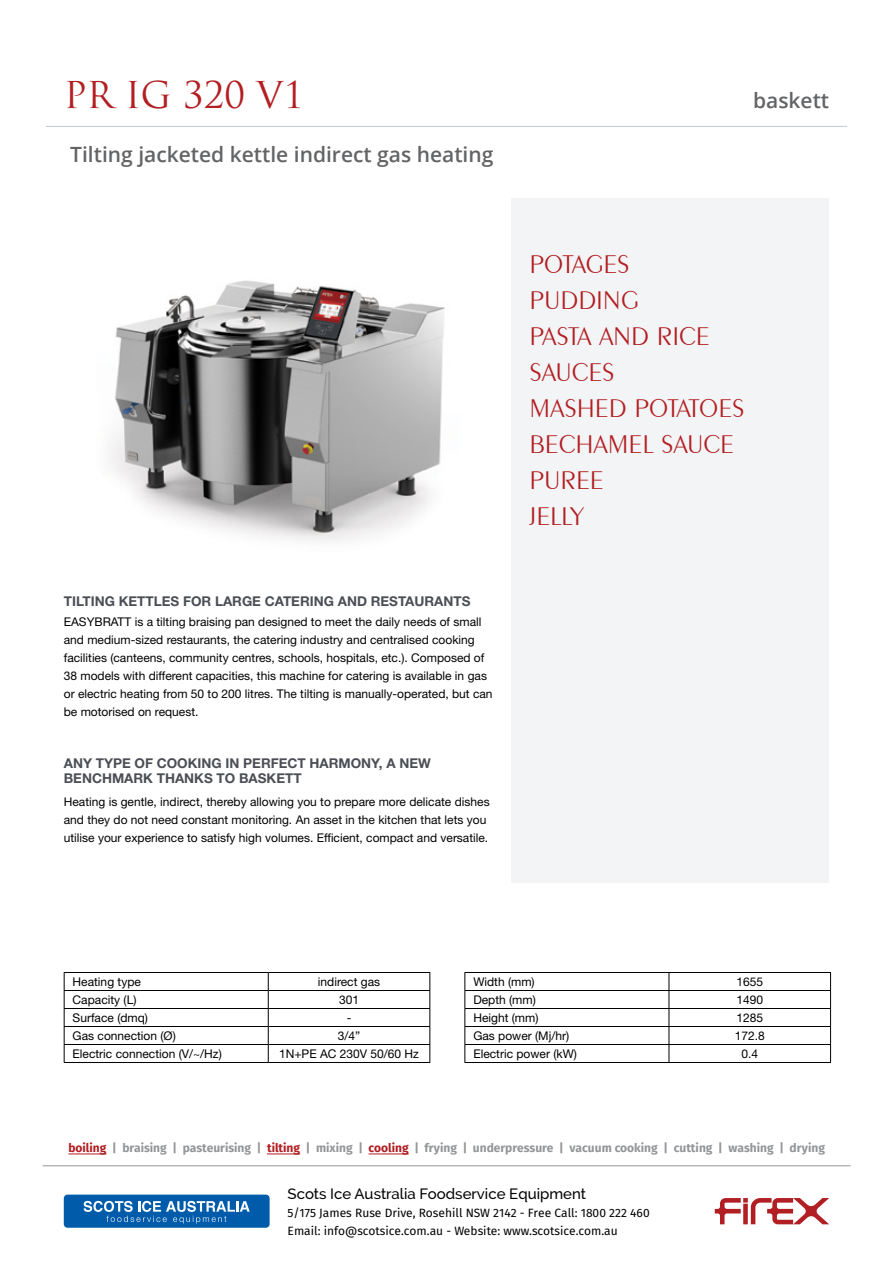
<style>
.page{position:relative;width:893px;height:1263px;background:#fff}
.page>*{position:absolute;margin:0;border:0;box-sizing:border-box;transform-origin:0 0}
.t1{font:36px "Trajan Pro";color:#b21e22}
.t2{font:300 27px/36px "Exotic 350 BT";color:#b21e22}
.t3{font:600 21px "Open Sans";color:#636466}
.t4{font:500 15px "Raleway";color:#000}
.t5{font:700 13.5px/15px "Helvetica Neue LT Std";color:#4b4f55}
.t6{font:12px/18px "Helvetica Neue LT Std";color:#000}
.t7{font:700 12px "Fira Sans";color:#939598}
.t8{font:12px/18px "Fira Sans";color:#000}
.s1{color:#b21e22}
</style>
<div class="page">
<img style="left:110px;top:280px;width:335px;height:261px">
<div style="left:511px;top:198px;width:318px;height:684px;background:#f2f4f5"></div>
<hr style="left:68px;top:1154px;width:38px;height:1px;background:#b21e22">
<hr style="left:267px;top:1154px;width:33px;height:1px;background:#b21e22">
<hr style="left:369px;top:1154px;width:40px;height:1px;background:#b21e22">
<hr style="left:64px;top:972px;width:204px;height:1px;background:#000">
<hr style="left:268px;top:972px;width:162px;height:1px;background:#000">
<hr style="left:64px;top:990px;width:204px;height:1px;background:#000">
<hr style="left:268px;top:990px;width:162px;height:1px;background:#000">
<hr style="left:64px;top:1008px;width:204px;height:1px;background:#000">
<hr style="left:268px;top:1008px;width:162px;height:1px;background:#000">
<hr style="left:64px;top:1026px;width:204px;height:1px;background:#000">
<hr style="left:268px;top:1026px;width:162px;height:1px;background:#000">
<hr style="left:64px;top:1044px;width:204px;height:1px;background:#000">
<svg style="left:64px;top:973px;width:1px;height:89px"></svg>
<hr style="left:268px;top:1044px;width:162px;height:1px;background:#000">
<svg style="left:268px;top:973px;width:1px;height:89px"></svg>
<svg style="left:429px;top:973px;width:1px;height:89px"></svg>
<hr style="left:64px;top:1062px;width:204px;height:1px;background:#000">
<hr style="left:268px;top:1062px;width:162px;height:1px;background:#000">
<hr style="left:464px;top:972px;width:205px;height:1px;background:#000">
<hr style="left:669px;top:972px;width:162px;height:1px;background:#000">
<hr style="left:464px;top:990px;width:205px;height:1px;background:#000">
<hr style="left:669px;top:990px;width:162px;height:1px;background:#000">
<hr style="left:464px;top:1008px;width:205px;height:1px;background:#000">
<hr style="left:669px;top:1008px;width:162px;height:1px;background:#000">
<hr style="left:464px;top:1026px;width:205px;height:1px;background:#000">
<hr style="left:669px;top:1026px;width:162px;height:1px;background:#000">
<hr style="left:464px;top:1044px;width:205px;height:1px;background:#000">
<svg style="left:464px;top:973px;width:1px;height:89px"></svg>
<hr style="left:669px;top:1044px;width:162px;height:1px;background:#000">
<svg style="left:669px;top:973px;width:1px;height:89px"></svg>
<svg style="left:830px;top:973px;width:1px;height:89px"></svg>
<hr style="left:464px;top:1062px;width:205px;height:1px;background:#000">
<hr style="left:669px;top:1062px;width:162px;height:1px;background:#000">
<hr style="left:46px;top:126px;width:801px;height:1px;background:#c1cad0">
<div style="left:64px;top:1194px;width:206px;height:34px;background:#005cab;border-radius:4px"></div>
<svg style="left:84px;top:1201px;width:166px;height:22px"></svg>
<svg style="left:715px;top:1198px;width:114px;height:26px"></svg>
<hr style="left:43px;top:1165px;width:807px;height:1px;background:#939598">
<h1 class="t1" style="left:64px;top:72px;width:242px">PR IG 320 V1</h1>
<h3 class="t3" style="left:753px;top:86px;width:78px">baskett</h3>
<h3 class="t3" style="left:70px;top:140px;width:425px">Tilting jacketed kettle indirect gas heating</h3>
<p class="t5" style="left:64px;top:593px;width:408px">TILTING KETTLES FOR LARGE CATERING AND RESTAURANTS</p>
<p class="t6" style="left:64px;top:612px;width:430px">EASYBRATT is a tilting braising pan designed to meet the daily needs of small and medium-sized restaurants, the catering industry and centralised cooking facilities (canteens, community centres, schools, hospitals, etc.). Composed of 38 models with different capacities, this machine for catering is available in gas or electric heating from 50 to 200 litres. The tilting is manually-operated, but can be motorised on request.</p>
<p class="t5" style="left:64px;top:755px;width:369px">ANY TYPE OF COOKING IN PERFECT HARMONY, A NEW<br>BENCHMARK THANKS TO BASKETT</p>
<p class="t6" style="left:64px;top:792px;width:427px">Heating is gentle, indirect, thereby allowing you to prepare more delicate dishes and they do not need constant monitoring. An asset in the kitchen that lets you utilise your experience to satisfy high volumes. Efficient, compact and versatile.</p>
<h2 class="t2" style="left:529px;top:245px;width:217px">POTAGES<br>PUDDING<br>PASTA AND RICE<br>SAUCES<br>MASHED POTATOES<br>BECHAMEL SAUCE<br>PUREE<br>JELLY</h2>
<p class="t6" style="left:73px;top:972px;width:70px">Heating type</p>
<p class="t6" style="left:318px;top:972px;width:64px">indirect gas</p>
<p class="t6" style="left:73px;top:990px;width:65px">Capacity (L)</p>
<p class="t6" style="left:339px;top:990px;width:22px">301</p>
<p class="t6" style="left:73px;top:1008px;width:77px">Surface (dmq)</p>
<p class="t6" style="left:347px;top:1008px;width:6px">-</p>
<p class="t6" style="left:73px;top:1026px;width:105px">Gas connection (Ø)</p>
<p class="t6" style="left:338px;top:1026px;width:24px">3/4”</p>
<p class="t6" style="left:73px;top:1044px;width:151px">Electric connection (V/~/Hz)</p>
<p class="t6" style="left:279px;top:1044px;width:141px">1N+PE AC 230V 50/60 Hz</p>
<p class="t6" style="left:473px;top:972px;width:63px">Width (mm)</p>
<p class="t6" style="left:736px;top:972px;width:28px">1655</p>
<p class="t6" style="left:473px;top:990px;width:64px">Depth (mm)</p>
<p class="t6" style="left:736px;top:990px;width:28px">1490</p>
<p class="t6" style="left:473px;top:1008px;width:67px">Height (mm)</p>
<p class="t6" style="left:736px;top:1008px;width:28px">1285</p>
<p class="t6" style="left:473px;top:1026px;width:97px">Gas power (Mj/hr)</p>
<p class="t6" style="left:735px;top:1026px;width:32px">172.8</p>
<p class="t6" style="left:473px;top:1044px;width:105px">Electric power (kW)</p>
<p class="t6" style="left:741px;top:1044px;width:18px">0.4</p>
<p class="t7" style="left:68px;top:1139px;width:758px"><span class="s1">boiling</span> | braising | pasteurising | <span class="s1">tilting</span> | mixing | <span class="s1">cooling</span> | frying | underpressure | vacuum cooking | cutting | washing | drying</p>
<p class="t4" style="left:288px;top:1185px;width:300px">Scots Ice Australia Foodservice Equipment</p>
<p class="t8" style="left:288px;top:1204px;width:364px">5/175 James Ruse Drive, Rosehill NSW 2142 - Free Call: 1800 222 460<br>Email: info@scotsice.com.au - Website: www.scotsice.com.au</p>
</div>
